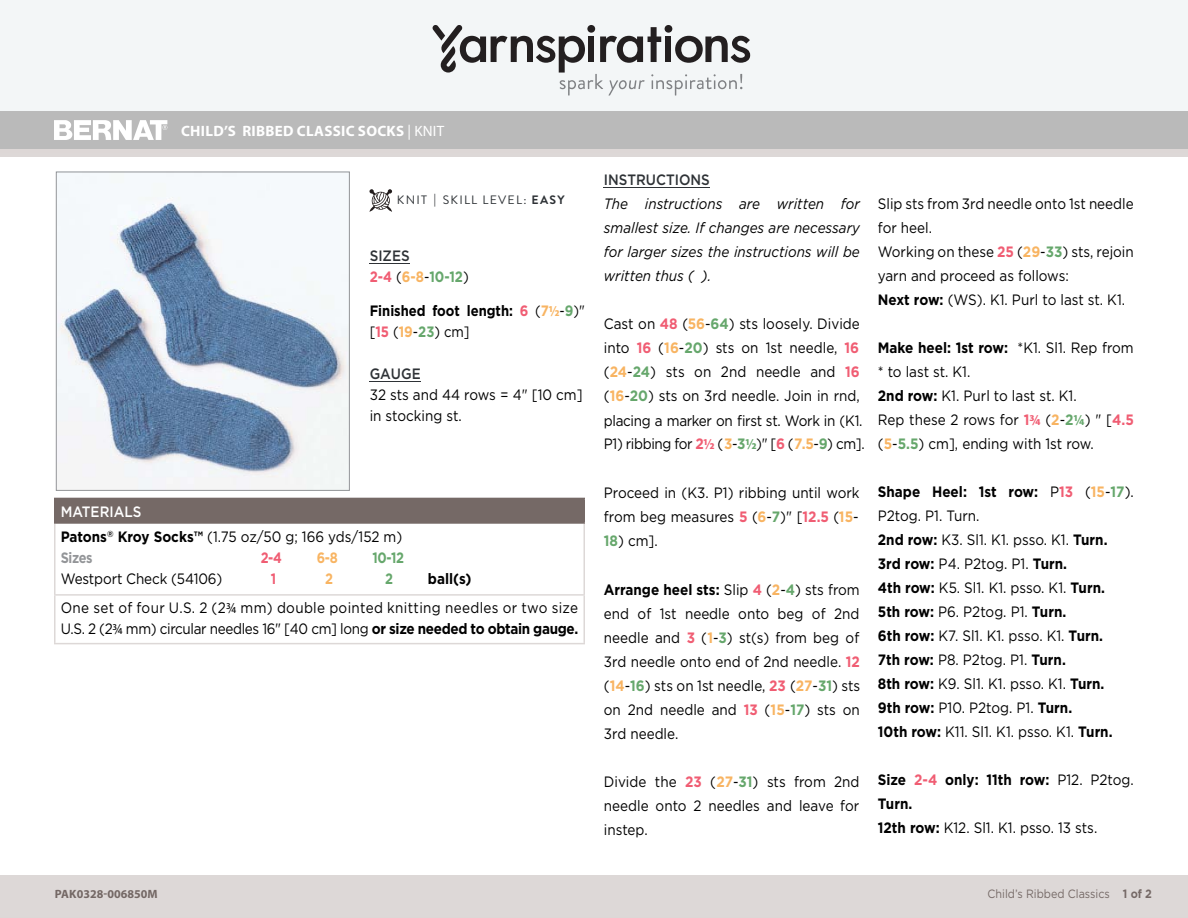
<style>
.page{position:relative;width:1188px;height:918px;background:#fff}
.page>*{position:absolute;margin:0;border:0;box-sizing:border-box;transform-origin:0 0}
.t1{font:500 18px "Gotham";color:#fff;scale:.9 1}
.t2{font:15px/24px "Gotham";color:#000;scale:.9 1}
.t3{font:italic 15px/24px "Gotham";color:#000;scale:.9 1}
.t4{font:15px/29.8px "Gotham";letter-spacing:.025em;color:#000;scale:.9 1}
.t5{font:15px "Gotham";letter-spacing:-.025em;color:#000;scale:.9 1}
.t6{font:700 15px/21px "Gotham";color:#000;scale:.87 1}
.Pattern_Title{font:700 15px "Myriad Pro";letter-spacing:.02em;color:#fff}
.t7{font:500 15px/21px "Gotham";color:#2e3236;scale:.9 1}
.t8{font:700 15px "Gotham";color:#66a76c;scale:.85 1}
.t9{font:700 15px "Gotham";letter-spacing:-.025em;color:#939598;scale:.85 1}
.t10{font:700 15px "Gotham";color:#f05d73;scale:.85 1}
.t11{font:700 15px "Gotham";color:#f8b462;scale:.85 1}
.t12{font:12.15px "Brandon Grotesque";letter-spacing:.1em;color:#2d3135}
.t13{font:12px "Gotham";color:#756966;scale:.9 1}
.t14{font:700 12px "Myriad Pro";color:#746865}
.s1{font-weight:400}
.s2{font-weight:700}
.s3{font-weight:700;color:#f05d73}
.s4{font-weight:400;color:#000}
.s5{font-weight:700;color:#f8b462}
.s6{font-weight:700;color:#66a76c}
.s7{color:#f05d73}
.s8{color:#f8b462}
.s9{font-family:"Myriad Pro";color:#f8b462}
.s10{color:#66a76c}
.s11{font-weight:500;color:#2e3236}
.s12{font-weight:500;color:#fff}
.s13{font-family:"Myriad Pro"}
.s14{font-weight:500;font-style:normal;color:#2e3236}
.s15{font-family:"Myriad Pro";font-weight:700;color:#f05d73}
.s16{font-family:"Myriad Pro";font-weight:700;color:#66a76c}
</style>
<div class="page">
<div style="left:0;top:875px;width:1188px;height:43px;background:#ddd7d6"></div>
<div style="left:0;top:149px;width:1188px;height:9px;background:#ddd7d6"></div>
<div style="left:0;top:111px;width:1188px;height:38px;background:#bababa"></div>
<svg style="left:54px;top:120px;width:113px;height:20px"></svg>
<div style="left:0;top:0;width:1188px;height:111px;background:#f3f6f7"></div>
<svg style="left:433px;top:25px;width:318px;height:71px"></svg>
<div style="left:0;top:153px;width:1187px;height:764px;background:#ddd8d7"></div>
<div style="left:0;top:157px;width:1188px;height:717px;background:#fff"></div>
<hr style="left:604px;top:187px;width:106px;height:1px;background:#2e3236">
<hr style="left:370px;top:381px;width:51px;height:1px;background:#2e3236">
<hr style="left:370px;top:263px;width:40px;height:1px;background:#2e3236">
<div style="left:55px;top:498px;width:529px;height:25px;background:#756966"></div>
<hr style="left:54px;top:499px;width:2px;height:23px;background:#756966">
<svg style="left:584px;top:499px;width:1px;height:23px"></svg>
<hr style="left:54px;top:498px;width:531px;height:1px;background:#756966">
<hr style="left:54px;top:524px;width:2px;height:70px;background:#ddd8d7">
<hr style="left:584px;top:524px;width:1px;height:70px;background:#ddd8d7">
<hr style="left:54px;top:522px;width:531px;height:2px;background:#756966">
<hr style="left:54px;top:596px;width:2px;height:47px;background:#ddd8d7">
<hr style="left:584px;top:596px;width:1px;height:47px;background:#ddd8d7">
<hr style="left:54px;top:594px;width:531px;height:2px;background:#ddd8d7">
<hr style="left:54px;top:643px;width:531px;height:1px;background:#ddd8d7">
<img style="left:58px;top:174px;width:289px;height:314px">
<div style="left:56px;top:172px;width:293px;height:318px;border:1px solid #939598"></div>
<svg style="left:369px;top:189px;width:23px;height:23px"></svg>
<p class="t1" style="left:179px;top:121px;width:209px">Child’s Ribbed Classics</p>
<p class="Pattern_Title" style="left:181px;top:121px;width:265px">CHILD’S RIBBED CLASSIC SOCKS <span class="s1">| KNIT</span></p>
<p class="t12" style="left:397px;top:192px;width:169px">KNIT <span class="s2">|</span> SKILL LEVEL: <span class="s2">EASY</span></p>
<p class="t7" style="left:370px;top:245px;width:112px">SIZES<br><span class="s3">2-4</span> <span class="s4">(</span><span class="s5">6-8</span><span class="s4">-</span><span class="s6">10-12</span><span class="s4">)</span></p>
<p class="t6" style="left:370px;top:300px;width:249px">Finished foot length: <span class="s7">6</span> <span class="s1">(</span><span class="s8">7</span><span class="s9">½</span><span class="s1">-</span><span class="s10">9</span><span class="s1">)" [</span><span class="s7">15</span> <span class="s1">(</span><span class="s8">19</span><span class="s1">-</span><span class="s10">23</span><span class="s1">) cm]</span></p>
<p class="t2" style="left:370px;top:363px;width:238px;line-height:21px"><span class="s11">GAUGE<br></span>32 sts and 44 rows = 4" [10 cm] in stocking st.</p>
<p class="t2" style="left:61px;top:499px;width:381px;line-height:24.6px"><span class="s12">MATERIALS<br></span><span class="s2">Patons</span><sup>®</sup> <span class="s2">Kroy Socks™</span> (1.75 oz/50 g; 166 yds/152 m)</p>
<p class="t9" style="left:61px;top:549px;width:39px">Sizes</p>
<p class="t10" style="left:261px;top:549px;width:27px">2-4</p>
<p class="t11" style="left:317px;top:549px;width:26px">6-8</p>
<p class="t8" style="left:372px;top:549px;width:39px">10-12</p>
<p class="t2" style="left:61px;top:566px;width:181px">Westport Check (54106)</p>
<p class="t10" style="left:271px;top:570px;width:8px">1</p>
<p class="t11" style="left:325px;top:570px;width:11px">2</p>
<p class="t8" style="left:385px;top:570px;width:11px">2</p>
<p class="t4" style="left:61px;top:563px;width:577px;text-indent:367px"><span class="s2">ball(s)<br></span>One set of four U.S. 2 (2<span class="s13">¾</span> mm) double pointed knitting needles or two size</p>
<p class="t5" style="left:61px;top:621px;width:576px">U.S. 2 (2<span class="s13">¾</span> mm) circular needles 16" [40 cm] long <span class="s2">or size needed to obtain gauge.</span></p>
<p class="t3" style="left:604px;top:168px;width:286px"><span class="s14">INSTRUCTIONS<br></span>The instructions are written for smallest size. If changes are necessary for larger sizes the instructions will be written thus ( ).</p>
<p class="t2" style="left:604px;top:312px;width:291px">Cast on <span class="s3">48</span> (<span class="s5">56</span>-<span class="s6">64</span>) sts loosely. Divide into <span class="s3">16</span> (<span class="s5">16</span>-<span class="s6">20</span>) sts on 1st needle, <span class="s3">16 </span>(<span class="s5">24</span>-<span class="s6">24</span>) sts on 2nd needle and <span class="s3">16 </span>(<span class="s5">16</span>-<span class="s6">20</span>) sts on 3rd needle. Join in rnd, placing a marker on first st. Work in (K1.<br>P1) ribbing for <span class="s3">2</span><span class="s15">½</span> (<span class="s5">3</span>-<span class="s6">3</span><span class="s16">½</span>)" [<span class="s3">6</span> (<span class="s5">7.5</span>-<span class="s6">9</span>) cm].</p>
<p class="t2" style="left:604px;top:480px;width:286px;line-height:24.8px">Proceed in (K3. P1) ribbing until work from beg measures <span class="s3">5</span> (<span class="s5">6</span>-<span class="s6">7</span>)" [<span class="s3">12.5</span> (<span class="s5">15</span>-</p>
<p class="t2" style="left:604px;top:528px;width:61px"><span class="s6">18</span>) cm].</p>
<p class="t2" style="left:604px;top:578px;width:286px;text-align:justify"><span class="s2">Arrange heel sts:</span> Slip <span class="s3">4</span> (<span class="s5">2</span>-<span class="s6">4</span>) sts from end of 1st needle onto beg of 2nd needle and <span class="s3">3</span> (<span class="s5">1</span>-<span class="s6">3</span>) st(s) from beg of 3rd needle onto end of 2nd needle. <span class="s3">12 </span>(<span class="s5">14</span>-<span class="s6">16</span>) sts on 1st needle, <span class="s3">23</span> (<span class="s5">27</span>-<span class="s6">31</span>) sts on 2nd needle and <span class="s3">13</span> (<span class="s5">15</span>-<span class="s6">17</span>) sts on 3rd needle.</p>
<p class="t2" style="left:604px;top:770px;width:285px;text-align:justify">Divide the <span class="s3">23</span> (<span class="s5">27</span>-<span class="s6">31</span>) sts from 2nd needle onto 2 needles and leave for instep.</p>
<p class="t2" style="left:878px;top:192px;width:286px">Slip sts from 3rd needle onto 1st needle for heel.<br>Working on these <span class="s3">25</span> (<span class="s5">29</span>-<span class="s6">33</span>) sts, rejoin yarn and proceed as follows:<br><span class="s2">Next row:</span> (WS). K1. Purl to last st. K1.</p>
<p class="t2" style="left:878px;top:336px;width:286px"><span class="s2">Make heel: 1st row:</span> *K1. Sl1. Rep from * to last st. K1.<br><span class="s2">2nd row:</span> K1. Purl to last st. K1.<br>Rep these 2 rows for <span class="s3">1</span><span class="s15">¾</span> (<span class="s5">2</span>-<span class="s6">2</span><span class="s16">¼</span>) " [<span class="s3">4.5 </span>(<span class="s5">5</span>-<span class="s6">5.5</span>) cm], ending with 1st row.</p>
<p class="t2" style="left:878px;top:480px;width:286px"><span class="s2">Shape Heel: 1st row:</span> P<span class="s3">13</span> (<span class="s5">15</span>-<span class="s6">17</span>).<br>P2tog. P1. Turn.<br><span class="s2">2nd row:</span> K3. Sl1. K1. psso. K1. <span class="s2">Turn.<br>3rd row:</span> P4. P2tog. P1. <span class="s2">Turn.<br>4th row:</span> K5. Sl1. K1. psso. K1. <span class="s2">Turn.<br>5th row:</span> P6. P2tog. P1. <span class="s2">Turn.<br>6th row:</span> K7. Sl1. K1. psso. K1. <span class="s2">Turn.<br>7th row:</span> P8. P2tog. P1. <span class="s2">Turn.<br>8th row:</span> K9. Sl1. K1. psso. K1. <span class="s2">Turn.<br>9th row:</span> P10. P2tog. P1. <span class="s2">Turn.<br>10th row:</span> K11. Sl1. K1. psso. K1. <span class="s2">Turn.</span></p>
<p class="t2" style="left:878px;top:768px;width:286px"><span class="s2">Size</span> <span class="s3">2-4</span> <span class="s2">only: 11th row:</span> P12. P2tog.<br><span class="s2">Turn.<br>12th row:</span> K12. Sl1. K1. psso. 13 sts.</p>
<p class="t14" style="left:55px;top:886px;width:105px">PAK0328-006850M</p>
<p class="t13" style="left:988px;top:887px;width:184px">Child’s Ribbed Classics <span class="s2">1 of 2</span></p>
</div>
